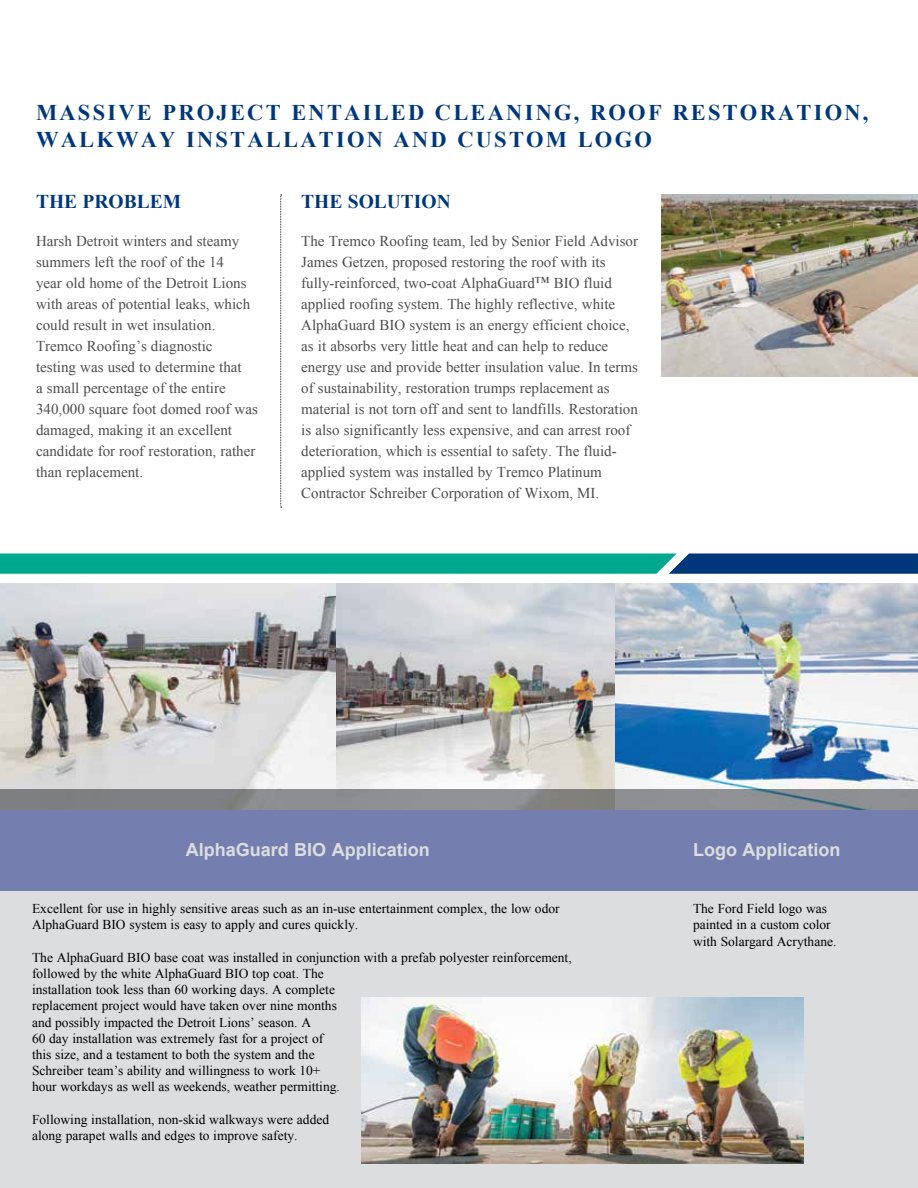
<style>
.page{position:relative;width:918px;height:1188px;background:#fff}
.page>*{position:absolute;margin:0;border:0;box-sizing:border-box;transform-origin:0 0}
.t1{font:700 22.5px/27px "Times New Roman";letter-spacing:.1em;color:#00377b}
.t2{font:700 19.5px "Times New Roman";color:#00377b}
.t3{font:700 18px "Arial";color:#dcddde}
.t4{font:15px/21px "Times New Roman";color:#4d4d4f}
.t5{font:13.5px/16.2px "Times New Roman";color:#000}
</style>
<div class="page">
<img style="left:0;top:583px;width:616px;height:207px">
<img style="left:662px;top:195px;width:256px;height:181px">
<div style="left:0;top:810px;width:918px;height:81px;background:#747fb0"></div>
<div style="left:0;top:891px;width:918px;height:297px;background:#dcddde"></div>
<svg style="left:0;top:554px;width:918px;height:20px;background:#068d8b"></svg>
<svg style="left:280px;top:195px;width:2px;height:313px"></svg>
<img style="left:616px;top:583px;width:302px;height:207px">
<img style="left:362px;top:997px;width:442px;height:167px">
<svg style="left:0;top:790px;width:918px;height:20px;background:#86898b"></svg>
<h1 class="t1" style="left:36px;top:98px;width:834px">MASSIVE PROJECT ENTAILED CLEANING, ROOF RESTORATION,<br>WALKWAY INSTALLATION AND CUSTOM LOGO</h1>
<h2 class="t2" style="left:36px;top:188px;width:147px">THE PROBLEM</h2>
<p class="t4" style="left:36px;top:231px;width:223px">Harsh Detroit winters and steamy summers left the roof of the 14<br>year old home of the Detroit Lions with areas of potential leaks, which could result in wet insulation.<br>Tremco Roofing’s diagnostic<br>testing was used to determine that<br>a small percentage of the entire<br>340,000 square foot domed roof was damaged, making it an excellent candidate for roof restoration, rather than replacement.</p>
<h2 class="t2" style="left:301px;top:188px;width:151px">THE SOLUTION</h2>
<p class="t4" style="left:301px;top:231px;width:338px">The Tremco Roofing team, led by Senior Field Advisor James Getzen, proposed restoring the roof with its fully-reinforced, two-coat AlphaGuard™ BIO fluid applied roofing system. The highly reflective, white AlphaGuard BIO system is an energy efficient choice, as it absorbs very little heat and can help to reduce energy use and provide better insulation value. In terms of sustainability, restoration trumps replacement as material is not torn off and sent to landfills. Restoration is also significantly less expensive, and can arrest roof deterioration, which is essential to safety. The fluid&shy;applied system was installed by Tremco Platinum Contractor Schreiber Corporation of Wixom, MI.</p>
<p class="t3" style="left:186px;top:838px;width:246px">AlphaGuard BIO Application</p>
<p class="t5" style="left:32px;top:900px;width:529px">Excellent for use in highly sensitive areas such as an in-use entertainment complex, the low odor<br>AlphaGuard BIO system is easy to apply and cures quickly.</p>
<p class="t5" style="left:32px;top:949px;width:541px">The AlphaGuard BIO base coat was installed in conjunction with a prefab polyester reinforcement, followed by the white AlphaGuard BIO top coat. The<br>installation took less than 60 working days. A complete<br>replacement project would have taken over nine months<br>and possibly impacted the Detroit Lions’ season. A<br>60 day installation was extremely fast for a project of<br>this size, and a testament to both the system and the<br>Schreiber team’s ability and willingness to work 10+<br>hour workdays as well as weekends, weather permitting.</p>
<p class="t5" style="left:32px;top:1111px;width:299px">Following installation, non-skid walkways were added along parapet walls and edges to improve safety.</p>
<p class="t3" style="left:693px;top:838px;width:149px">Logo Application</p>
<p class="t5" style="left:693px;top:900px;width:145px">The Ford Field logo was painted in a custom color with Solargard Acrythane.</p>
</div>
